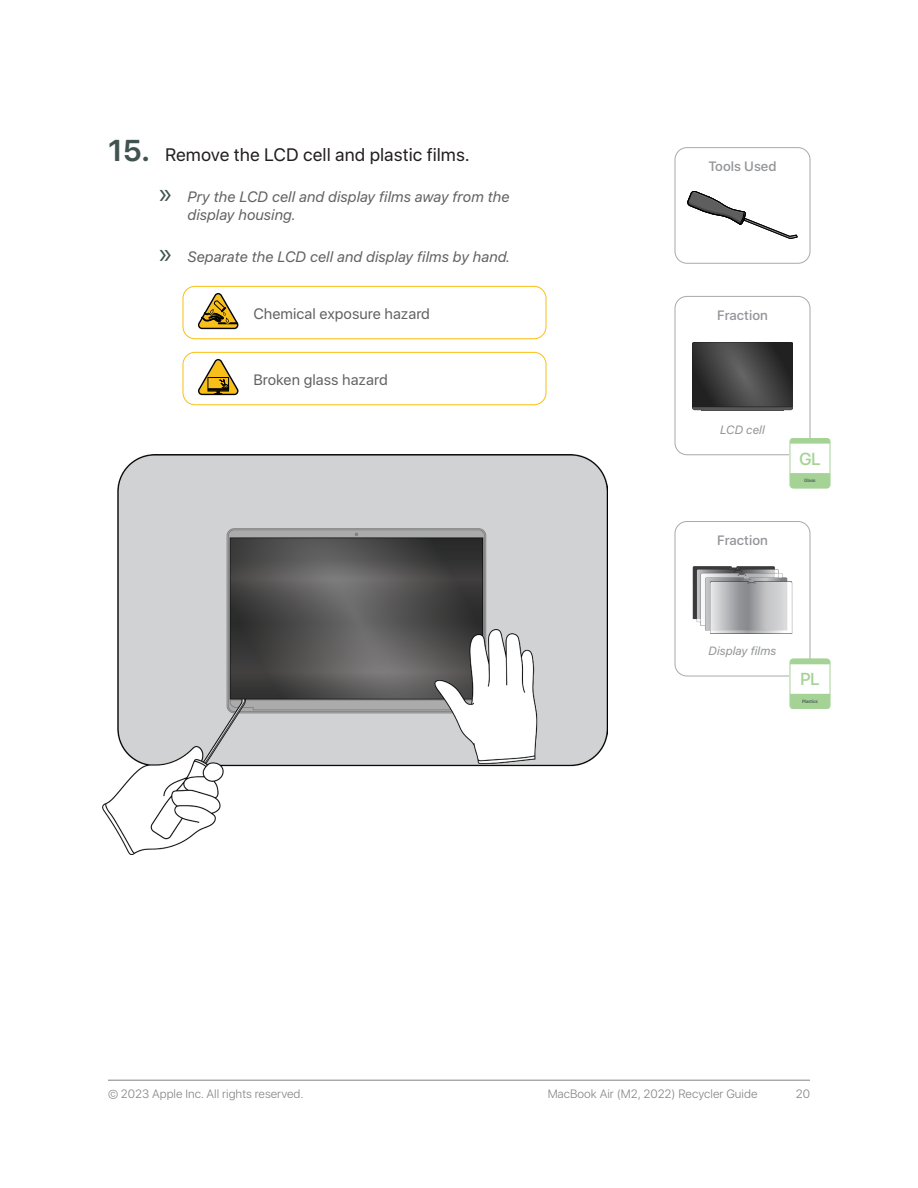
<style>
.page{position:relative;width:918px;height:1188px;background:#fff}
.page>*{position:absolute;margin:0;border:0;box-sizing:border-box;transform-origin:0 0}
.t1{font:18px "SF Hello";color:#231f20}
.t2{font:500 17.25px "SF Hello";color:#a5d396}
.t3{font:italic 15px/18px "SF Hello";color:#636366}
.Hazard_under_substep{font:15px "SF Hello";color:#636366}
.Fraction__Heading{font:500 13.5px "SF Hello";color:#939598}
.t4{font:300 12px "SF Hello";color:#808285}
.Fraction__Description{font:italic 12px "SF Hello";color:#939598}
.t5{font:500 4.65px "SF Hello";letter-spacing:-.02em;color:#41524f}
.s1{font-weight:600;font-size:30px;color:#415350}
.s2{font-family:"Myriad Pro";font-style:normal;font-size:30px;color:#415350}
</style>
<div class="page">
<hr style="left:108px;top:1080px;width:702px;height:1px;background:#808285">
<div style="left:183px;top:286px;width:363px;height:53px;border:1px solid #fbbf12;border-radius:12px"></div>
<div style="left:183px;top:352px;width:363px;height:53px;border:1px solid #fbbf12;border-radius:12px"></div>
<svg style="left:198px;top:293px;width:40px;height:36px"></svg>
<svg style="left:198px;top:359px;width:40px;height:36px"></svg>
<img style="left:102px;top:454px;width:506px;height:401px">
<div style="left:675px;top:147px;width:135px;height:117px;border:1px solid #a8a9ad;border-radius:12px"></div>
<div style="left:675px;top:296px;width:135px;height:159px;border:1px solid #a8a9ad;border-radius:12px"></div>
<div style="left:675px;top:521px;width:135px;height:155px;border:1px solid #a8a9ad;border-radius:12px"></div>
<svg style="left:688px;top:191px;width:109px;height:48px"></svg>
<img style="left:692px;top:342px;width:101px;height:69px">
<img style="left:692px;top:566px;width:101px;height:67px">
<div style="left:790px;top:443px;width:40px;height:32px;background:#fff"></div>
<svg style="left:790px;top:473px;width:40px;height:15px"></svg>
<svg style="left:790px;top:438px;width:40px;height:6px"></svg>
<div style="left:790px;top:438px;width:40px;height:50px;border:1px solid #a5d396;border-radius:3px"></div>
<div style="left:790px;top:664px;width:40px;height:32px;background:#fff"></div>
<svg style="left:790px;top:693px;width:40px;height:16px"></svg>
<svg style="left:790px;top:659px;width:40px;height:6px"></svg>
<div style="left:790px;top:659px;width:40px;height:50px;border:1px solid #a5d396;border-radius:3px"></div>
<p class="t1" style="left:108px;top:144px;width:363px"><span class="s1">15.</span> Remove the LCD cell and plastic films.</p>
<p class="t3" style="left:188px;top:186px;width:324px;text-indent:-28px"><span class="s2">»</span> Pry the LCD cell and display films away from the display housing.</p>
<p class="t3" style="left:159px;top:246px;width:353px"><span class="s2">»</span> Separate the LCD cell and display films by hand.</p>
<p class="Hazard_under_substep" style="left:253px;top:305px;width:178px">Chemical exposure hazard</p>
<p class="Hazard_under_substep" style="left:253px;top:371px;width:136px">Broken glass hazard</p>
<p class="Fraction__Heading" style="left:708px;top:158px;width:70px">Tools Used</p>
<p class="Fraction__Heading" style="left:717px;top:307px;width:52px">Fraction</p>
<p class="Fraction__Description" style="left:720px;top:421px;width:46px">LCD cell</p>
<p class="Fraction__Heading" style="left:717px;top:532px;width:52px">Fraction</p>
<p class="t2" style="left:799px;top:449px;width:23px">GL</p>
<p class="t5" style="left:804px;top:478px;width:13px">Glass</p>
<p class="Fraction__Description" style="left:709px;top:642px;width:69px">Display films</p>
<p class="t2" style="left:800px;top:669px;width:21px">PL</p>
<p class="t5" style="left:802px;top:698px;width:17px">Plastics</p>
<p class="t4" style="left:108px;top:1087px;width:197px">© 2023 Apple Inc. All rights reserved.</p>
<p class="t4" style="left:548px;top:1087px;width:211px">MacBook Air (M2, 2022) Recycler Guide</p>
<p class="t4" style="left:796px;top:1087px;width:16px">20</p>
</div>
